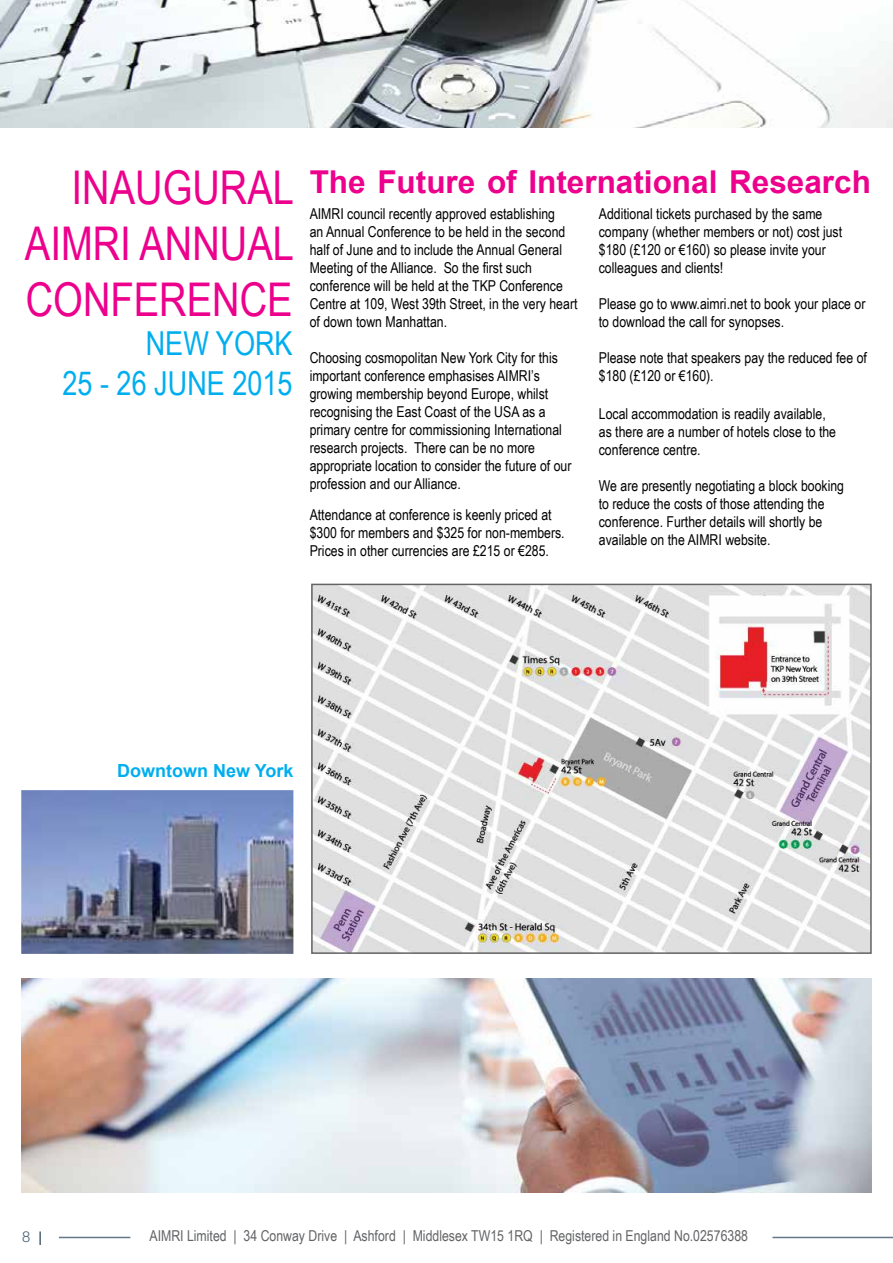
<style>
.page{position:relative;width:893px;height:1263px;background:#fff}
.page>*{position:absolute;margin:0;border:0;box-sizing:border-box;transform-origin:0 0}
.t1{font:46.5px/55.8px "Arial Narrow";color:#ec008c;text-align:justify}
.t2{font:33px/39.6px "Arial Narrow";color:#00aeef;text-align:right}
.t3{font:700 31.5px "Arial";color:#ec008c}
.t4{font:700 18px "Arial";color:#00aeef}
.t5{font:15px/18px "Arial Narrow";color:#000}
.t6{font:15px "Arial Narrow";color:#636466}
.t7{font:300 15px "Replica Pro";color:#425a6c}
.s1{font-weight:400}
</style>
<div class="page">
<hr style="left:59px;top:1237px;width:71px;height:1px;background:#657889">
<hr style="left:772px;top:1237px;width:121px;height:1px;background:#657889">
<img style="left:0;top:0;width:893px;height:128px">
<img style="left:21px;top:978px;width:851px;height:215px">
<img style="left:21px;top:790px;width:272px;height:164px">
<img style="left:314px;top:587px;width:555px;height:364px">
<div style="left:311px;top:584px;width:561px;height:370px;border:2px solid #636466"></div>
<h1 class="t1" style="left:25px;top:158px;width:271px;text-indent:47px">INAUGURAL AIMRI ANNUAL CONFERENCE</h1>
<h2 class="t2" style="left:62px;top:322px;width:232px">NEW YORK<br>25 - 26 JUNE 2015</h2>
<h3 class="t3" style="left:310px;top:160px;width:563px">The Future of International Research</h3>
<p class="t5" style="left:310px;top:204px;width:269px">AIMRI council recently approved establishing<br>an Annual Conference to be held in the second half of June and to include the Annual General Meeting of the Alliance. So the first such conference will be held at the TKP Conference Centre at 109, West 39th Street, in the very heart of down town Manhattan.</p>
<p class="t5" style="left:310px;top:348px;width:263px">Choosing cosmopolitan New York City for this important conference emphasises AIMRI’s growing membership beyond Europe, whilst recognising the East Coast of the USA as a primary centre for commissioning International research projects. There can be no more appropriate location to consider the future of our profession and our Alliance.</p>
<p class="t5" style="left:310px;top:505px;width:257px">Attendance at conference is keenly priced at $300 for members and $325 for non-members.<br>Prices in other currencies are £215 or €285.</p>
<p class="t5" style="left:599px;top:204px;width:245px">Additional tickets purchased by the same company (whether members or not) cost just $180 (£120 or €160) so please invite your colleagues and clients!</p>
<p class="t5" style="left:599px;top:294px;width:268px">Please go to www.aimri.net to book your place or to download the call for synopses.</p>
<p class="t5" style="left:599px;top:348px;width:270px">Please note that speakers pay the reduced fee of $180 (£120 or €160).</p>
<p class="t5" style="left:599px;top:404px;width:239px">Local accommodation is readily available, as there are a number of hotels close to the conference centre.</p>
<p class="t5" style="left:599px;top:476px;width:247px">We are presently negotiating a block booking to reduce the costs of those attending the conference. Further details will shortly be available on the AIMRI website.</p>
<p class="t4" style="left:117px;top:758px;width:178px">Downtown New York</p>
<p class="t7" style="left:22px;top:1228px;width:22px">8 <span class="s1">|</span></p>
<p class="t6" style="left:149px;top:1225px;width:600px">AIMRI Limited | 34 Conway Drive | Ashford | Middlesex TW15 1RQ | Registered in England No.02576388</p>
</div>
